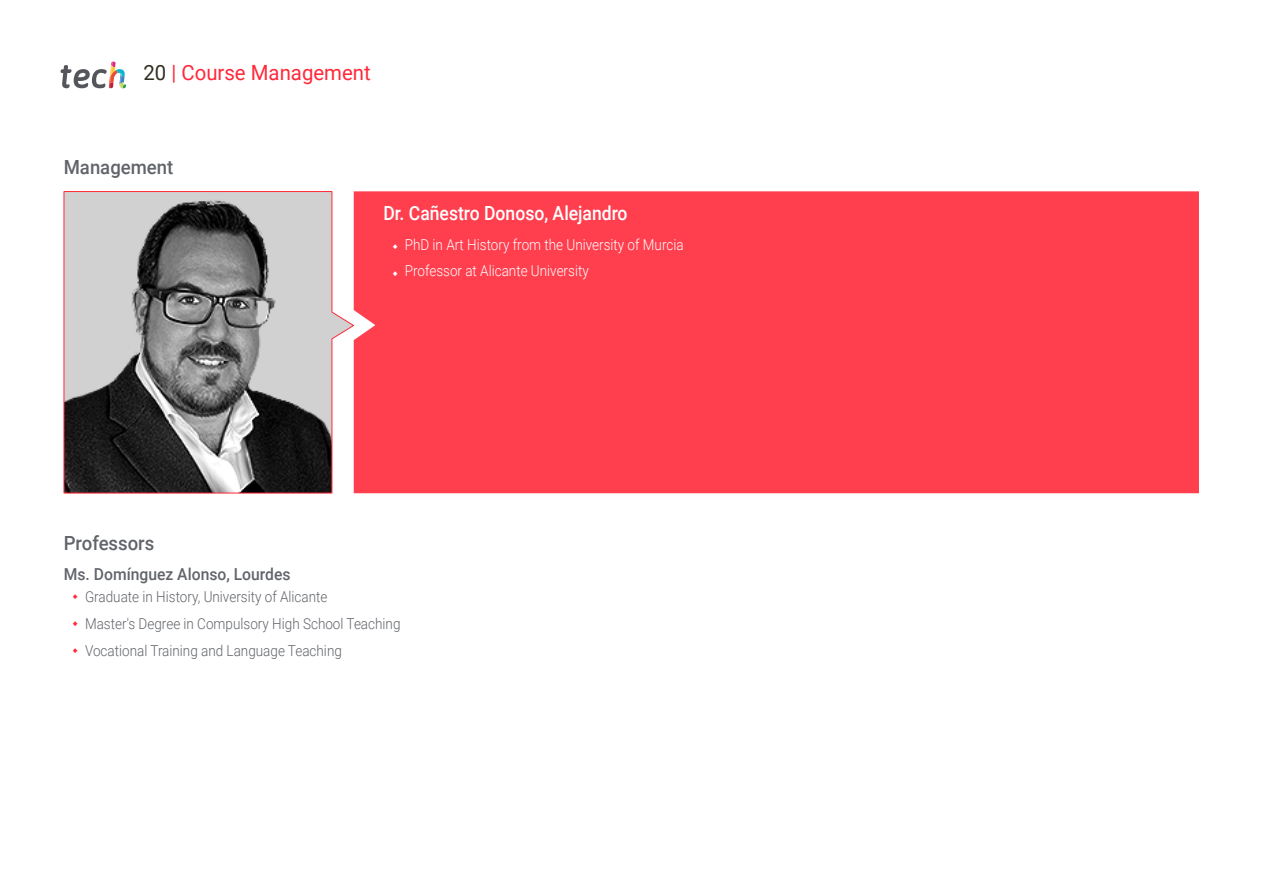
<style>
.page{position:relative;width:1263px;height:893px;background:#fff}
.page>*{position:absolute;margin:0;border:0;box-sizing:border-box;transform-origin:0 0}
.t1{font:21px "Roboto";color:#ff293a}
.t2{font:500 19.5px "Roboto";color:#fff;scale:.9 1}
.t3{font:500 19.5px "Roboto";color:#61646a;scale:.95 1}
.t4{font:500 16.5px "Roboto";color:#61646a;scale:.95 1}
.t5{font:300 15px/26.7px "Roboto";color:#61646a;scale:.9 1}
.t6{font:300 15px/26.7px "Roboto";color:#fff;scale:.9 1}
.s1{color:#312e20}
</style>
<div class="page">
<svg style="left:61px;top:62px;width:65px;height:27px"></svg>
<div style="left:354px;top:191px;width:845px;height:302px;background:#ff3e4e"></div>
<svg style="left:64px;top:191px;width:290px;height:302px;background:#8f8c8d"></svg>
<svg style="left:393px;top:244px;width:4px;height:5px"></svg>
<svg style="left:393px;top:271px;width:4px;height:5px"></svg>
<h1 class="t1" style="left:144px;top:57px;width:229px"><span class="s1">20</span> | Course Management</h1>
<h2 class="t3" style="left:64px;top:153px;width:117px">Management</h2>
<h2 class="t2" style="left:383px;top:199px;width:273px">Dr. Cañestro Donoso, Alejandro</h2>
<p class="t6" style="left:405px;top:230px;width:311px">PhD in Art History from the University of Murcia<br>Professor at Alicante University</p>
<h2 class="t3" style="left:64px;top:530px;width:97px">Professors</h2>
<p class="t4" style="left:64px;top:562px;width:240px">Ms. Domínguez Alonso, Lourdes</p>
<p class="t5" style="left:85px;top:583px;width:352px">Graduate in History, University of Alicante<br>Master's Degree in Compulsory High School Teaching<br>Vocational Training and Language Teaching</p>
</div>
